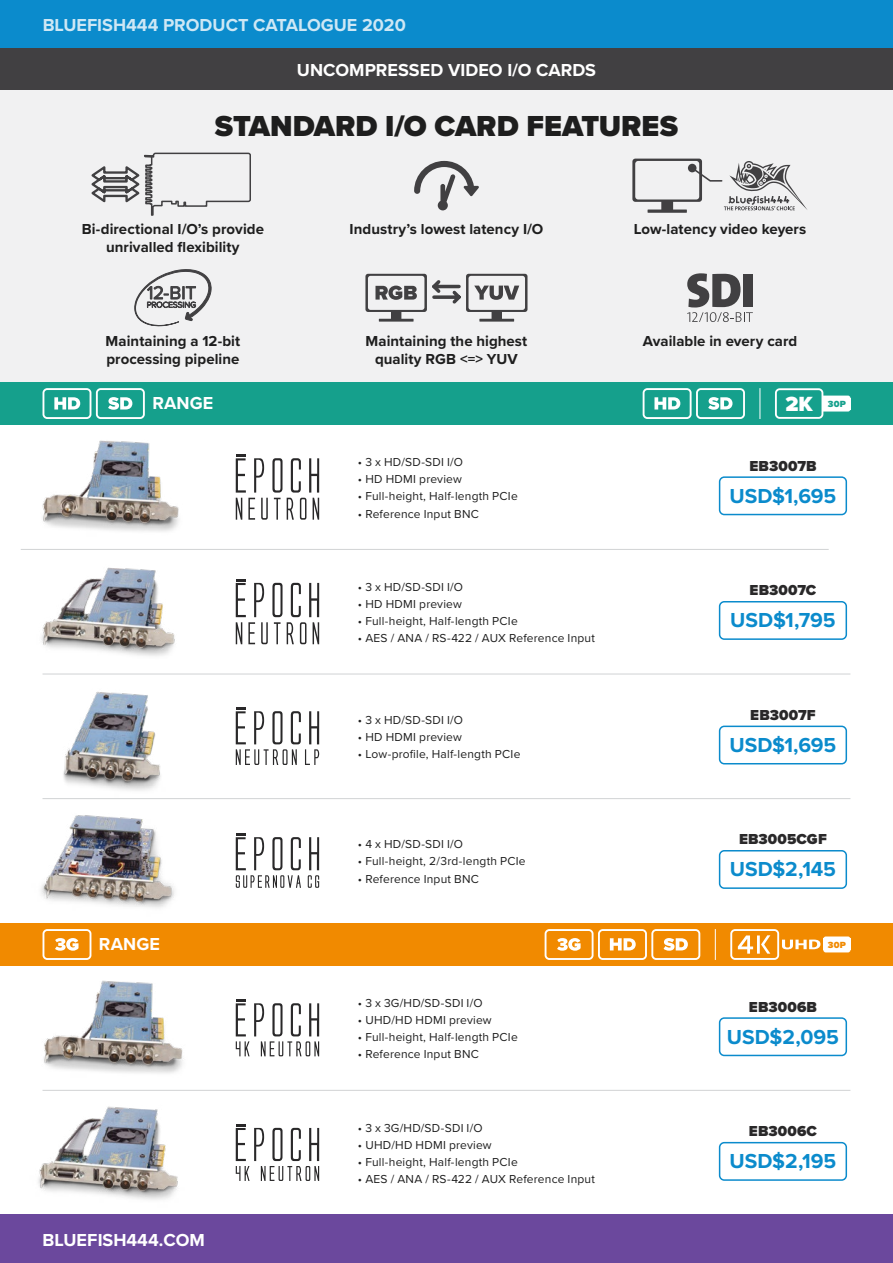
<style>
.page{position:relative;width:893px;height:1263px;background:#fff}
.page>*{position:absolute;margin:0;border:0;box-sizing:border-box;transform-origin:0 0}
.t1{font:900 30px "Proxima Nova";color:#1e1e1e}
.t2{font:900 21.3px "Proxima Nova";color:#fff}
.t3{font:700 21px "Proxima Nova";letter-spacing:-.005em;color:#0b8bcc}
.t4{font:700 18px "Proxima Nova";color:#fff}
.t5{font:700 15px/18px "Proxima Nova";letter-spacing:.005em;color:#1e1e1e;text-align:center}
.t6{font:900 15px "Proxima Nova";letter-spacing:.005em;color:#292829}
.t7{font:12px "Proxima Nova";letter-spacing:.015em;color:#1e1e1e}
.t8{font:900 9.3px "Proxima Nova";color:#f18a00}
.t9{font:900 9.3px "Proxima Nova";color:#15a08c}
</style>
<div class="page">
<div style="left:0;top:1215px;width:893px;height:48px;background:#6b489d"></div>
<div style="left:0;top:0;width:893px;height:48px;background:#0b8bcc"></div>
<hr style="left:892px;top:464px;width:1px;height:43px;background:#f0c331">
<img style="left:42px;top:440px;width:137px;height:92px">
<img style="left:44px;top:980px;width:139px;height:93px">
<img style="left:41px;top:567px;width:134px;height:89px">
<img style="left:38px;top:1106px;width:140px;height:94px">
<img style="left:63px;top:692px;width:98px;height:99px">
<img style="left:41px;top:815px;width:134px;height:93px">
<div style="left:719px;top:476px;width:128px;height:39px;border:2px solid #0b8bcc;border-radius:5px"></div>
<div style="left:719px;top:1017px;width:128px;height:39px;border:2px solid #0b8bcc;border-radius:5px"></div>
<div style="left:719px;top:601px;width:128px;height:39px;border:2px solid #0b8bcc;border-radius:5px"></div>
<div style="left:719px;top:1142px;width:128px;height:39px;border:2px solid #0b8bcc;border-radius:5px"></div>
<div style="left:719px;top:726px;width:128px;height:38px;border:2px solid #0b8bcc;border-radius:5px"></div>
<div style="left:719px;top:850px;width:128px;height:39px;border:2px solid #0b8bcc;border-radius:5px"></div>
<svg style="left:236px;top:455px;width:83px;height:65px"></svg>
<svg style="left:236px;top:579px;width:83px;height:65px"></svg>
<svg style="left:236px;top:708px;width:83px;height:57px"></svg>
<svg style="left:308px;top:837px;width:11px;height:51px"></svg>
<svg style="left:236px;top:833px;width:65px;height:55px"></svg>
<svg style="left:236px;top:1000px;width:83px;height:56px"></svg>
<svg style="left:236px;top:1124px;width:83px;height:57px"></svg>
<div style="left:0;top:382px;width:893px;height:43px;background:#15a08c"></div>
<div style="left:0;top:48px;width:893px;height:43px;background:#414042"></div>
<div style="left:0;top:923px;width:893px;height:43px;background:#f18a00"></div>
<hr style="left:892px;top:48px;width:1px;height:43px;background:#f18a00">
<hr style="left:21px;top:549px;width:808px;height:1px;background:#d1d3d4">
<hr style="left:43px;top:674px;width:807px;height:1px;background:#d1d3d4">
<hr style="left:43px;top:798px;width:807px;height:1px;background:#d1d3d4">
<hr style="left:43px;top:1090px;width:807px;height:1px;background:#d1d3d4">
<div style="left:0;top:91px;width:893px;height:291px;background:#f1f1f2"></div>
<svg style="left:134px;top:269px;width:78px;height:58px"></svg>
<svg style="left:365px;top:274px;width:162px;height:48px"></svg>
<svg style="left:687px;top:273px;width:66px;height:49px"></svg>
<svg style="left:91px;top:152px;width:160px;height:64px"></svg>
<svg style="left:730px;top:929px;width:120px;height:31px"></svg>
<div style="left:823px;top:939px;width:27px;height:11px;background:#fff"></div>
<hr style="left:892px;top:756px;width:1px;height:43px;background:#164777">
<svg style="left:414px;top:161px;width:65px;height:49px"></svg>
<svg style="left:632px;top:159px;width:176px;height:54px"></svg>
<svg style="left:775px;top:388px;width:75px;height:31px"></svg>
<hr style="left:760px;top:388px;width:1px;height:31px;background:#fff">
<hr style="left:715px;top:929px;width:1px;height:31px;background:#fff">
<svg style="left:643px;top:388px;width:102px;height:31px"></svg>
<svg style="left:43px;top:388px;width:102px;height:31px"></svg>
<svg style="left:545px;top:929px;width:155px;height:31px"></svg>
<svg style="left:43px;top:929px;width:48px;height:31px"></svg>
<h3 class="t4" style="left:43px;top:12px;width:365px">BLUEFISH444 PRODUCT CATALOGUE 2020</h3>
<h3 class="t4" style="left:297px;top:57px;width:301px">UNCOMPRESSED VIDEO I/O CARDS</h3>
<h1 class="t1" style="left:215px;top:103px;width:465px">STANDARD I/O CARD FEATURES</h1>
<p class="t5" style="left:82px;top:220px;width:184px">Bi-directional I/O’s provide unrivalled flexibility</p>
<p class="t5" style="left:350px;top:220px;width:195px">Industry’s lowest latency I/O</p>
<p class="t5" style="left:634px;top:220px;width:174px">Low-latency video keyers</p>
<p class="t5" style="left:106px;top:332px;width:136px;text-align:left">Maintaining a 12-bit processing pipeline</p>
<p class="t5" style="left:366px;top:332px;width:163px">Maintaining the highest quality RGB &lt;=&gt; YUV</p>
<p class="t5" style="left:643px;top:332px;width:156px">Available in every card</p>
<h3 class="t4" style="left:152px;top:390px;width:63px">RANGE</h3>
<h2 class="t2" style="left:785px;top:387px;width:29px">2K</h2>
<p class="t9" style="left:828px;top:397px;width:20px">30P</p>
<p class="t7" style="left:358px;top:453px;width:107px">• 3 x HD/SD-SDI I/O</p>
<p class="t7" style="left:358px;top:470px;width:105px">• HD HDMI preview</p>
<p class="t7" style="left:358px;top:487px;width:161px">• Full-height, Half-length PCIe</p>
<p class="t7" style="left:358px;top:505px;width:122px">• Reference Input BNC</p>
<p class="t6" style="left:749px;top:455px;width:68px">EB3007B</p>
<h3 class="t3" style="left:729px;top:480px;width:108px">USD$1,695</h3>
<p class="t7" style="left:358px;top:578px;width:107px">• 3 x HD/SD-SDI I/O</p>
<p class="t7" style="left:358px;top:595px;width:105px">• HD HDMI preview</p>
<p class="t7" style="left:358px;top:612px;width:161px">• Full-height, Half-length PCIe</p>
<p class="t7" style="left:358px;top:629px;width:238px">• AES / ANA / RS-422 / AUX Reference Input</p>
<p class="t6" style="left:749px;top:579px;width:68px">EB3007C</p>
<h3 class="t3" style="left:730px;top:605px;width:107px">USD$1,795</h3>
<p class="t7" style="left:358px;top:711px;width:107px">• 3 x HD/SD-SDI I/O</p>
<p class="t7" style="left:358px;top:728px;width:105px">• HD HDMI preview</p>
<p class="t7" style="left:358px;top:745px;width:164px">• Low-profile, Half-length PCIe</p>
<p class="t6" style="left:750px;top:704px;width:67px">EB3007F</p>
<h3 class="t3" style="left:729px;top:729px;width:108px">USD$1,695</h3>
<p class="t7" style="left:358px;top:835px;width:107px">• 4 x HD/SD-SDI I/O</p>
<p class="t7" style="left:358px;top:852px;width:169px">• Full-height, 2/3rd-length PCIe</p>
<p class="t7" style="left:358px;top:870px;width:122px">• Reference Input BNC</p>
<p class="t6" style="left:739px;top:828px;width:89px">EB3005CGF</p>
<h3 class="t3" style="left:730px;top:853px;width:108px">USD$2,145</h3>
<h3 class="t4" style="left:99px;top:931px;width:63px">RANGE</h3>
<p class="t8" style="left:828px;top:938px;width:20px">30P</p>
<p class="t7" style="left:358px;top:994px;width:126px">• 3 x 3G/HD/SD-SDI I/O</p>
<p class="t7" style="left:358px;top:1011px;width:135px">• UHD/HD HDMI preview</p>
<p class="t7" style="left:358px;top:1028px;width:161px">• Full-height, Half-length PCIe</p>
<p class="t7" style="left:358px;top:1045px;width:122px">• Reference Input BNC</p>
<p class="t6" style="left:749px;top:995px;width:70px">EB3006B</p>
<h3 class="t3" style="left:727px;top:1021px;width:114px">USD$2,095</h3>
<p class="t7" style="left:358px;top:1119px;width:126px">• 3 x 3G/HD/SD-SDI I/O</p>
<p class="t7" style="left:358px;top:1136px;width:135px">• UHD/HD HDMI preview</p>
<p class="t7" style="left:358px;top:1153px;width:161px">• Full-height, Half-length PCIe</p>
<p class="t7" style="left:358px;top:1170px;width:238px">• AES / ANA / RS-422 / AUX Reference Input</p>
<p class="t6" style="left:749px;top:1120px;width:70px">EB3006C</p>
<h3 class="t3" style="left:730px;top:1145px;width:108px">USD$2,195</h3>
<h3 class="t4" style="left:43px;top:1226px;width:164px">BLUEFISH444.COM</h3>
</div>
